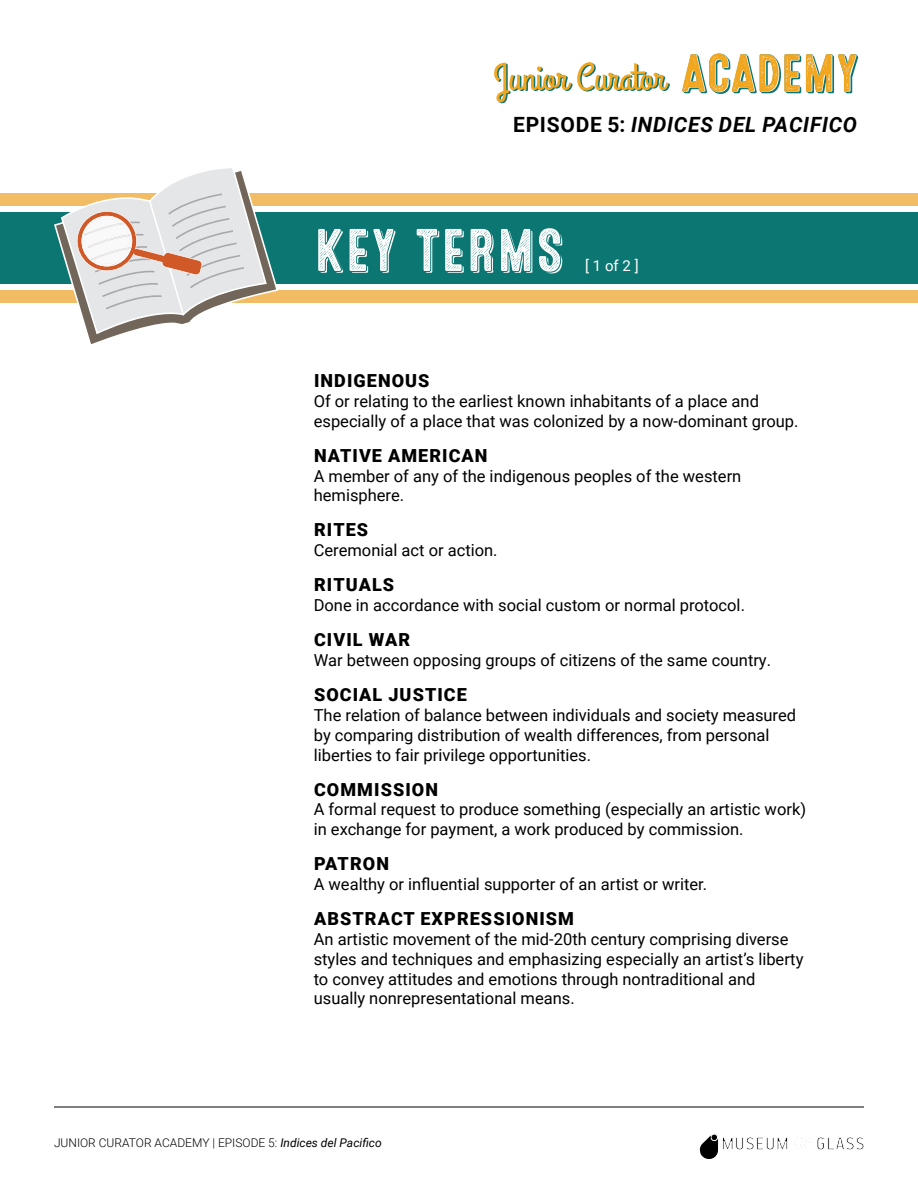
<style>
.page{position:relative;width:918px;height:1188px;background:#fff}
.page>*{position:absolute;margin:0;border:0;box-sizing:border-box;transform-origin:0 0}
.t1{font:60px "Microbrew Soft Two D";letter-spacing:.025em;color:#fff}
.t2{font:italic 700 21px "Roboto";letter-spacing:.035em;color:#000}
.t3{font:900 18px "Roboto";letter-spacing:.06em;color:#000}
.t4{font:16.5px/19.8px "Roboto";color:#000}
.t5{font:15px "Roboto";color:#fff}
.t6{font:300 12px "Roboto";color:#000}
.s1{font-style:normal}
.s2{font-weight:400;font-style:italic}
</style>
<div class="page">
<svg style="left:794px;top:1137px;width:70px;height:13px"></svg>
<div style="left:711px;top:1134px;width:7px;height:7px;background:#010101;border-radius:50%"></div>
<div style="left:711px;top:1134px;width:7px;height:7px;border:1px solid #fff;border-radius:50%"></div>
<svg style="left:699px;top:1137px;width:89px;height:22px"></svg>
<hr style="left:54px;top:1107px;width:810px;height:1px;background:#000">
<div style="left:0;top:212px;width:918px;height:72px;background:#0c7772"></div>
<div style="left:0;top:193px;width:918px;height:13px;background:#f1bc64"></div>
<div style="left:0;top:290px;width:918px;height:13px;background:#f1bc64"></div>
<svg style="left:54px;top:168px;width:224px;height:176px"></svg>
<svg style="left:494px;top:62px;width:176px;height:41px"></svg>
<svg style="left:682px;top:54px;width:176px;height:40px"></svg>
<p class="t2" style="left:513px;top:110px;width:346px"><span class="s1">EPISODE 5:</span> INDICES DEL PACIFICO</p>
<h1 class="t1" style="left:314px;top:215px;width:251px">KEY TERMS</h1>
<p class="t5" style="left:585px;top:255px;width:55px">[ 1 of 2 ]</p>
<p class="t3" style="left:314px;top:368px;width:117px">INDIGENOUS</p>
<p class="t4" style="left:314px;top:390px;width:486px">Of or relating to the earliest known inhabitants of a place and especially of a place that was colonized by a now-dominant group.</p>
<p class="t3" style="left:314px;top:443px;width:175px">NATIVE AMERICAN</p>
<p class="t4" style="left:314px;top:465px;width:429px">A member of any of the indigenous peoples of the western hemisphere.</p>
<p class="t3" style="left:314px;top:517px;width:56px">RITES</p>
<p class="t4" style="left:314px;top:540px;width:185px">Ceremonial act or action.</p>
<p class="t3" style="left:314px;top:572px;width:82px">RITUALS</p>
<p class="t4" style="left:314px;top:595px;width:433px">Done in accordance with social custom or normal protocol.</p>
<p class="t3" style="left:314px;top:627px;width:98px">CIVIL WAR</p>
<p class="t4" style="left:314px;top:650px;width:459px">War between opposing groups of citizens of the same country.</p>
<p class="t3" style="left:314px;top:682px;width:154px">SOCIAL JUSTICE</p>
<p class="t4" style="left:314px;top:705px;width:484px">The relation of balance between individuals and society measured by comparing distribution of wealth differences, from personal liberties to fair privilege opportunities.</p>
<p class="t3" style="left:314px;top:777px;width:125px">COMMISSION</p>
<p class="t4" style="left:314px;top:799px;width:494px">A formal request to produce something (especially an artistic work) in exchange for payment, a work produced by commission.</p>
<p class="t3" style="left:314px;top:851px;width:76px">PATRON</p>
<p class="t4" style="left:314px;top:874px;width:395px">A wealthy or influential supporter of an artist or writer.</p>
<p class="t3" style="left:314px;top:906px;width:262px">ABSTRACT EXPRESSIONISM</p>
<p class="t4" style="left:314px;top:929px;width:491px">An artistic movement of the mid-20th century comprising diverse styles and techniques and emphasizing especially an artist’s liberty to convey attitudes and emotions through nontraditional and usually nonrepresentational means.</p>
<p class="t6" style="left:54px;top:1134px;width:329px">JUNIOR CURATOR ACADEMY | EPISODE 5: <span class="s2">Indices del Pacifico</span></p>
</div>
